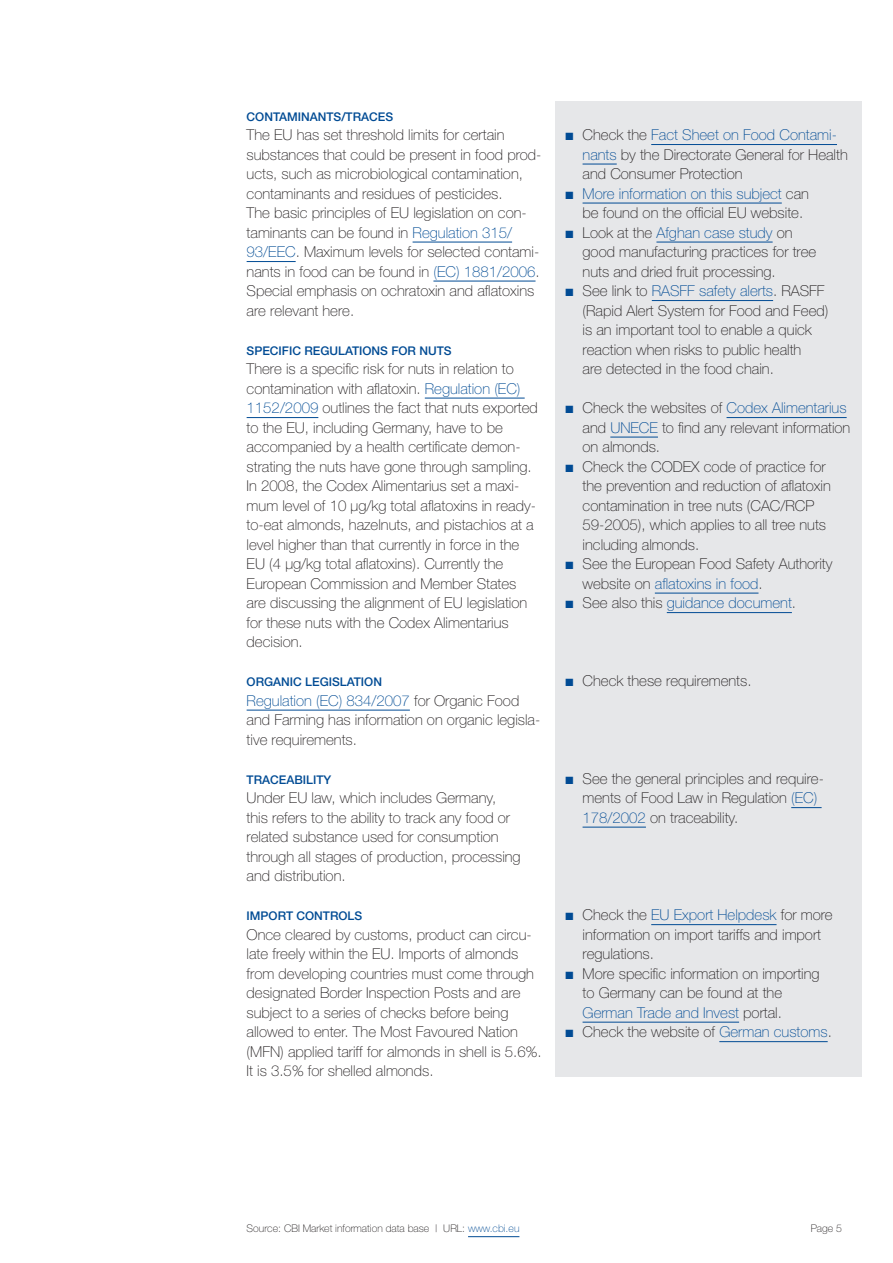
<style>
.page{position:relative;width:893px;height:1263px;background:#fff}
.page>*{position:absolute;margin:0;border:0;box-sizing:border-box;transform-origin:0 0}
.t1{font:100 15px/19.5px "Helvetica Neue";color:#231f20}
.t2{font:100 15px "Helvetica Neue";color:#014b94}
.t3{font:500 12px "Helvetica Neue";color:#014b94}
.t4{font:100 10.5px "Helvetica Neue";color:#231f20}
.s1{color:#014b94}
.s2{color:#231f20}
</style>
<div class="page">
<hr style="left:468px;top:1236px;width:51px;height:1px;background:#014b94">
<hr style="left:413px;top:242px;width:99px;height:1px;background:#014b94">
<hr style="left:247px;top:261px;width:49px;height:1px;background:#014b94">
<hr style="left:433px;top:281px;width:102px;height:1px;background:#014b94">
<hr style="left:425px;top:398px;width:100px;height:1px;background:#014b94">
<hr style="left:247px;top:417px;width:71px;height:1px;background:#014b94">
<hr style="left:247px;top:710px;width:163px;height:1px;background:#014b94">
<div style="left:555px;top:101px;width:306px;height:975px;background:#e6e7e9"></div>
<hr style="left:651px;top:144px;width:186px;height:1px;background:#014b94">
<hr style="left:583px;top:164px;width:34px;height:1px;background:#014b94">
<hr style="left:583px;top:203px;width:199px;height:1px;background:#014b94">
<hr style="left:656px;top:242px;width:117px;height:1px;background:#014b94">
<hr style="left:652px;top:300px;width:121px;height:1px;background:#014b94">
<hr style="left:726px;top:417px;width:121px;height:1px;background:#014b94">
<hr style="left:610px;top:437px;width:48px;height:1px;background:#014b94">
<hr style="left:655px;top:593px;width:103px;height:1px;background:#014b94">
<hr style="left:667px;top:612px;width:125px;height:1px;background:#014b94">
<hr style="left:791px;top:807px;width:31px;height:1px;background:#014b94">
<hr style="left:583px;top:827px;width:63px;height:1px;background:#014b94">
<hr style="left:651px;top:924px;width:125px;height:1px;background:#014b94">
<hr style="left:583px;top:1022px;width:156px;height:1px;background:#014b94">
<hr style="left:719px;top:1041px;width:109px;height:1px;background:#014b94">
<p class="t3" style="left:247px;top:109px;width:148px">CONTAMINANTS/TRACES</p>
<p class="t1" style="left:247px;top:125px;width:296px">The EU has set threshold limits for certain substances that could be present in food prod&shy;ucts, such as microbiological contamination, contaminants and residues of pesticides.<br>The basic principles of EU legislation on con&shy;taminants can be found in <span class="s1">Regulation 315/ 93/EEC</span>. Maximum levels for selected contami&shy;nants in food can be found in <span class="s1">(EC) 1881/2006</span>.<br>Special emphasis on ochratoxin and aflatoxins are relevant here.</p>
<p class="t3" style="left:247px;top:343px;width:206px">SPECIFIC REGULATIONS FOR NUTS</p>
<p class="t1" style="left:247px;top:359px;width:293px">There is a specific risk for nuts in relation to contamination with aflatoxin. <span class="s1">Regulation (EC)<br>1152/2009</span> outlines the fact that nuts exported to the EU, including Germany, have to be accompanied by a health certificate demon&shy;strating the nuts have gone through sampling.<br>In 2008, the Codex Alimentarius set a maxi&shy;mum level of 10 µg/kg total aflatoxins in ready&shy;to-eat almonds, hazelnuts, and pistachios at a level higher than that currently in force in the EU (4 µg/kg total aflatoxins). Currently the European Commission and Member States are discussing the alignment of EU legislation for these nuts with the Codex Alimentarius decision.</p>
<p class="t3" style="left:247px;top:675px;width:137px">ORGANIC LEGISLATION</p>
<p class="t1" style="left:247px;top:690px;width:295px"><span class="s1">Regulation (EC) 834/2007</span> for Organic Food and Farming has information on organic legisla&shy;tive requirements.</p>
<p class="t3" style="left:247px;top:772px;width:86px">TRACEABILITY</p>
<p class="t1" style="left:247px;top:788px;width:276px">Under EU law, which includes Germany, this refers to the ability to track any food or related substance used for consumption through all stages of production, processing and distribution.</p>
<p class="t3" style="left:247px;top:909px;width:117px">IMPORT CONTROLS</p>
<p class="t1" style="left:247px;top:924px;width:297px">Once cleared by customs, product can circu&shy;late freely within the EU. Imports of almonds from developing countries must come through designated Border Inspection Posts and are subject to a series of checks before being allowed to enter. The Most Favoured Nation (MFN) applied tariff for almonds in shell is 5.6%.<br>It is 3.5% for shelled almonds.</p>
<p class="t1" style="left:583px;top:125px;width:267px;text-indent:-17px"><span class="s1">■</span> Check the <span class="s1">Fact Sheet on Food Contami&shy;nants</span> by the Directorate General for Health and Consumer Protection</p>
<p class="t1" style="left:583px;top:183px;width:228px;text-indent:-17px"><span class="s1">■ More information on this subject</span> can be found on the official EU website.</p>
<p class="t1" style="left:583px;top:222px;width:235px;text-indent:-17px"><span class="s1">■</span> Look at the <span class="s1">Afghan case study</span> on good manufacturing practices for tree nuts and dried fruit processing.</p>
<p class="t1" style="left:583px;top:281px;width:247px;text-indent:-17px"><span class="s1">■</span> See link to <span class="s1">RASFF safety alerts</span>. RASFF (Rapid Alert System for Food and Feed) is an important tool to enable a quick reaction when risks to public health<br>are detected in the food chain.</p>
<p class="t1" style="left:583px;top:398px;width:269px;text-indent:-17px"><span class="s1">■</span> Check the websites of <span class="s1">Codex Alimentarius </span>and <span class="s1">UNECE</span> to find any relevant information on almonds.</p>
<p class="t1" style="left:583px;top:456px;width:250px;text-indent:-17px"><span class="s1">■</span> Check the CODEX code of practice for the prevention and reduction of aflatoxin contamination in tree nuts (CAC/RCP 59-2005), which applies to all tree nuts including almonds.</p>
<p class="t1" style="left:583px;top:554px;width:251px;text-indent:-17px"><span class="s1">■</span> See the European Food Safety Authority website on <span class="s1">aflatoxins in food</span>.</p>
<p class="t2" style="left:566px;top:594px;width:232px">■ <span class="s2">See also this</span> guidance document<span class="s2">.</span></p>
<p class="t1" style="left:566px;top:671px;width:187px"><span class="s1">■</span> Check these requirements.</p>
<p class="t1" style="left:583px;top:768px;width:243px;text-indent:-17px"><span class="s1">■</span> See the general principles and require&shy;ments of Food Law in Regulation <span class="s1">(EC)<br>178/2002</span> on traceability.</p>
<p class="t1" style="left:583px;top:905px;width:252px;text-indent:-17px"><span class="s1">■</span> Check the <span class="s1">EU Export Helpdesk</span> for more information on import tariffs and import regulations.</p>
<p class="t1" style="left:583px;top:963px;width:239px;text-indent:-17px"><span class="s1">■</span> More specific information on importing to Germany can be found at the<br><span class="s1">German Trade and Invest</span> portal.</p>
<p class="t1" style="left:566px;top:1022px;width:268px"><span class="s1">■</span> Check the website of <span class="s1">German customs</span>.</p>
<p class="t4" style="left:247px;top:1222px;width:274px">Source: CBI Market information data base | URL: <span class="s1">www.cbi.eu</span></p>
<p class="t4" style="left:811px;top:1222px;width:33px">Page 5</p>
</div>
